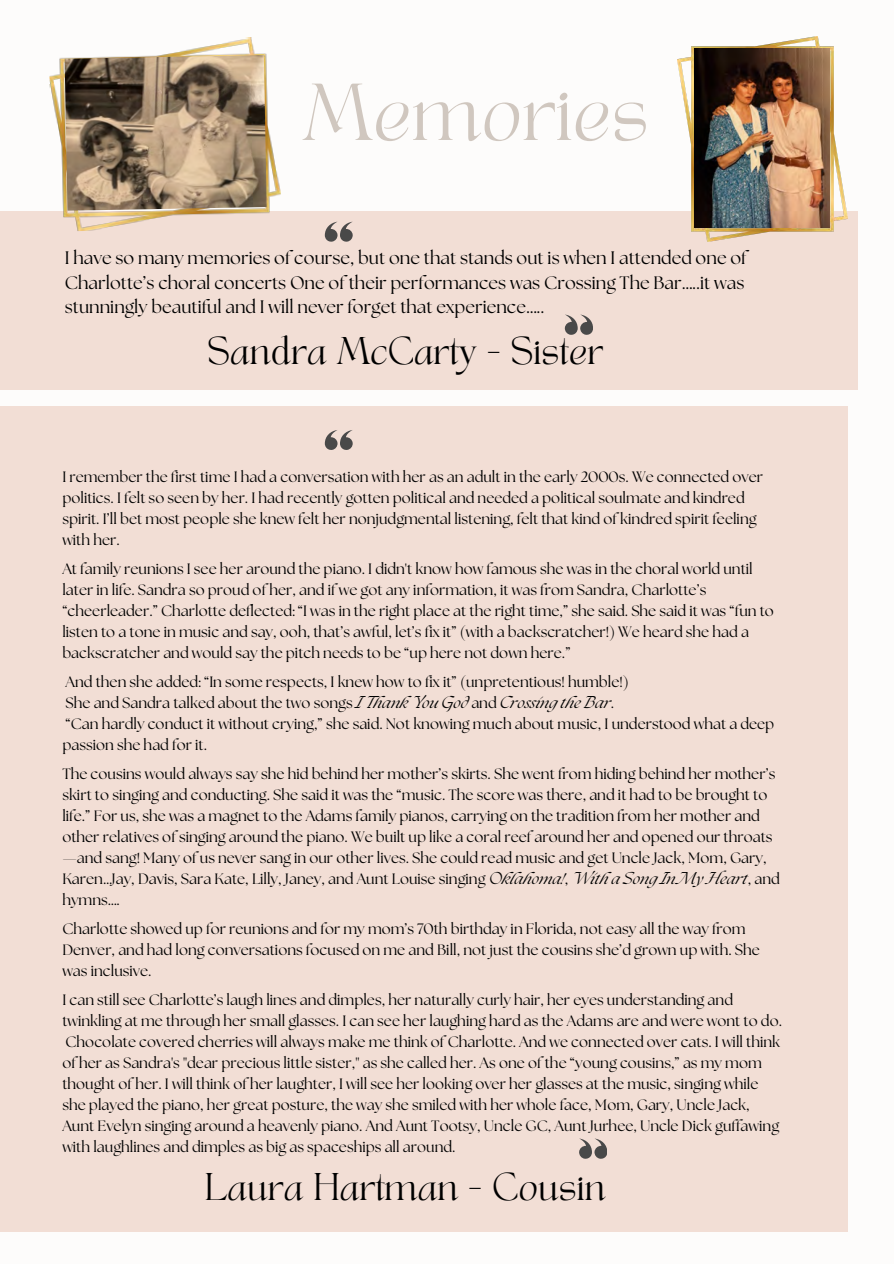
<style>
.page{position:relative;width:894px;height:1264px;background:#fff}
.page>*{position:absolute;margin:0;border:0;box-sizing:border-box;transform-origin:0 0}
.t1{font:56.4px "TANAEGEAN";color:#d0c7bf}
.t2{font:27px "TANAEGEAN";color:#000}
.t3{font:18px/24.8px "The Seasons";color:#000}
.t4{font:15px/21px "The Seasons";color:#000}
.s1{font-style:italic}
</style>
<div class="page">
<div style="left:0;top:0;width:893px;height:1263px;background:#fdfcfb"></div>
<div style="left:0;top:406px;width:847px;height:825px;background:#f2ded5"></div>
<svg style="left:325px;top:430px;width:28px;height:20px"></svg>
<svg style="left:579px;top:1138px;width:27px;height:20px"></svg>
<div style="left:0;top:211px;width:857px;height:178px;background:#f2ded5"></div>
<svg style="left:325px;top:222px;width:28px;height:20px"></svg>
<svg style="left:564px;top:314px;width:28px;height:21px"></svg>
<img style="left:677px;top:36px;width:169px;height:205px">
<img style="left:694px;top:49px;width:135px;height:179px">
<img style="left:49px;top:37px;width:232px;height:194px">
<img style="left:65px;top:55px;width:201px;height:156px">
<p class="t1" style="left:302px;top:80px;width:348px">Memories</p>
<p class="t3" style="left:65px;top:246px;width:683px">I have so many memories of course, but one that stands out is when I attended one of<br>Charlotte’s choral concerts One of their performances was Crossing The Bar…..it was stunningly beautiful and I will never forget that experience…..</p>
<p class="t2" style="left:207px;top:335px;width:397px">Sandra McCarty - Sister</p>
<p class="t4" style="left:62px;top:467px;width:702px">I remember the first time I had a conversation with her as an adult in the early 2000s. We connected over politics. I felt so seen by her. I had recently gotten political and needed a political soulmate and kindred spirit. I’ll bet most people she knew felt her nonjudgmental listening, felt that kind of kindred spirit feeling with her.</p>
<p class="t4" style="left:62px;top:559px;width:713px">At family reunions I see her around the piano. I didn't know how famous she was in the choral world until later in life. Sandra so proud of her, and if we got any information, it was from Sandra, Charlotte’s “cheerleader.” Charlotte deflected: “I was in the right place at the right time,” she said. She said it was “fun to listen to a tone in music and say, ooh, that’s awful, let’s fix it” (with a backscratcher!) We heard she had a backscratcher and would say the pitch needs to be “up here not down here.”</p>
<p class="t4" style="left:65px;top:672px;width:564px">And then she added: “In some respects, I knew how to fix it” (unpretentious! humble!)</p>
<p class="t4" style="left:65px;top:693px;width:550px">She and Sandra talked about the two songs <span class="s1">I Thank You God</span> and <span class="s1">Crossing the Bar</span>.</p>
<h1 class="t4" style="left:62px;top:714px;width:713px">“Can hardly conduct it without crying,” she said. Not knowing much about music, I understood what a deep passion she had for it.</h1>
<p class="t4" style="left:62px;top:764px;width:718px">The cousins would always say she hid behind her mother’s skirts. She went from hiding behind her mother’s skirt to singing and conducting. She said it was the “music. The score was there, and it had to be brought to life.” For us, she was a magnet to the Adams family pianos, carrying on the tradition from her mother and other relatives of singing around the piano. We built up like a coral reef around her and opened our throats —and sang! Many of us never sang in our other lives. She could read music and get Uncle Jack, Mom, Gary, Karen…Jay, Davis, Sara Kate, Lilly, Janey, and Aunt Louise singing <span class="s1">Oklahoma!</span>, <span class="s1">With a Song In My Heart</span>, and hymns….</p>
<h3 class="t4" style="left:62px;top:919px;width:699px">Charlotte showed up for reunions and for my mom’s 70th birthday in Florida, not easy all the way from<br>Denver, and had long conversations focused on me and Bill, not just the cousins she’d grown up with. She was inclusive.</h3>
<p class="t4" style="left:62px;top:990px;width:721px">I can still see Charlotte’s laugh lines and dimples, her naturally curly hair, her eyes understanding and twinkling at me through her small glasses. I can see her laughing hard as the Adams are and were wont to do.</p>
<h2 class="t4" style="left:62px;top:1032px;width:719px">Chocolate covered cherries will always make me think of Charlotte. And we connected over cats. I will think of her as Sandra's "dear precious little sister," as she called her. As one of the “young cousins,” as my mom thought of her. I will think of her laughter, I will see her looking over her glasses at the music, singing while she played the piano, her great posture, the way she smiled with her whole face, Mom, Gary, Uncle Jack, Aunt Evelyn singing around a heavenly piano. And Aunt Tootsy, Uncle GC, Aunt Jurhee, Uncle Dick guffawing with laughlines and dimples as big as spaceships all around.</h2>
<p class="t2" style="left:205px;top:1171px;width:402px">Laura Hartman - Cousin</p>
</div>
